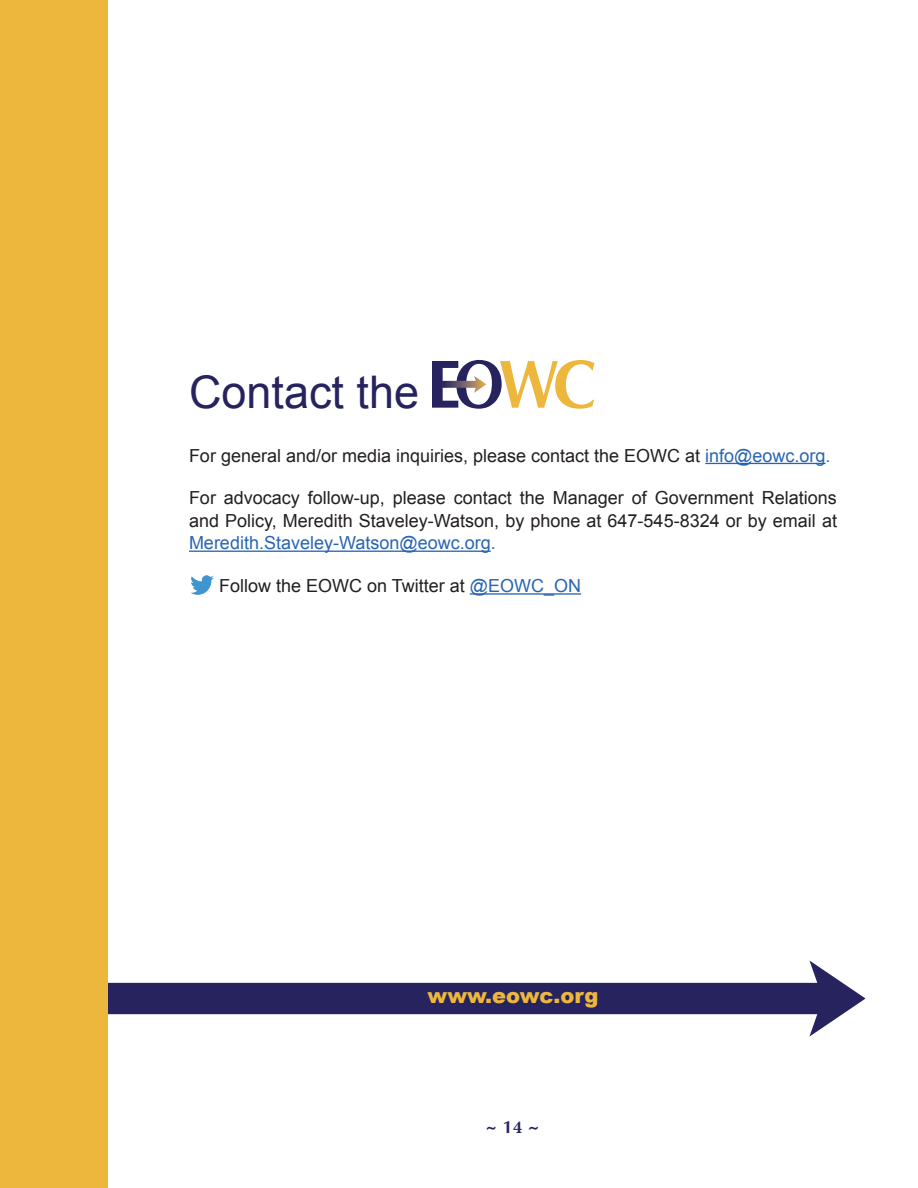
<style>
.page{position:relative;width:918px;height:1188px;background:#fff}
.page>*{position:absolute;margin:0;border:0;box-sizing:border-box;transform-origin:0 0}
.t1{font:45px "Arial";color:#26235f}
.t2{font:900 21px "Arial";color:#edb73e}
.t3{font:18px/22.5px "Arial";color:#231f20}
.t4{font:18px "Arial";color:#2865b1}
.t5{font:700 18px "Optima";color:#26235f}
.s1{color:#2865b1}
.s2{font-family:"Minion Pro"}
</style>
<div class="page">
<svg style="left:108px;top:960px;width:758px;height:77px"></svg>
<div style="left:0;top:0;width:108px;height:1188px;background:#edb73e"></div>
<hr style="left:705px;top:463px;width:121px;height:1px;background:#2865b1">
<hr style="left:189px;top:551px;width:302px;height:1px;background:#2865b1">
<hr style="left:470px;top:593px;width:111px;height:2px;background:#2865b1">
<svg style="left:432px;top:360px;width:162px;height:49px"></svg>
<img style="left:190px;top:575px;width:23px;height:19px">
<h1 class="t1" style="left:189px;top:362px;width:232px">Contact the</h1>
<p class="t3" style="left:189px;top:444px;width:643px">For general and/or media inquiries, please contact the EOWC at <span class="s1">info@eowc.org.</span></p>
<p class="t3" style="left:189px;top:487px;width:650px">For advocacy follow-up, please contact the Manager of Government Relations and Policy, Meredith Staveley-Watson, by phone at 647-545-8324 or by email at</p>
<p class="t4" style="left:189px;top:531px;width:308px">Meredith.Staveley-Watson@eowc.org.</p>
<p class="t3" style="left:219px;top:575px;width:364px">Follow the EOWC on Twitter at <span class="s1">@EOWC_ON</span></p>
<p class="t2" style="left:428px;top:980px;width:172px">www.eowc.org</p>
<p class="t5" style="left:486px;top:1117px;width:55px">~ 1<span class="s2">4</span> ~</p>
</div>
